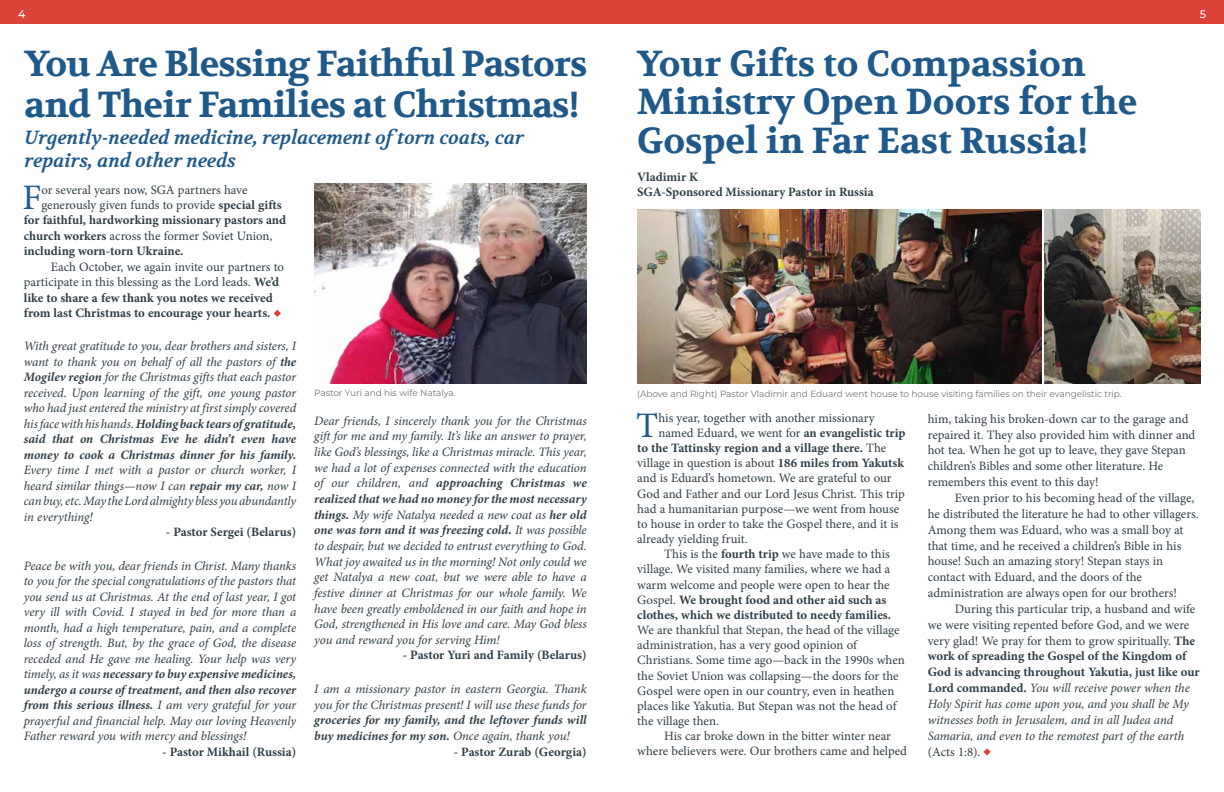
<style>
.page{position:relative;width:1224px;height:792px;background:#fff}
.page>*{position:absolute;margin:0;border:0;box-sizing:border-box;transform-origin:0 0}
.t1{font:700 36px/38.5px "Volkhov";letter-spacing:-.015em;color:#1e5989}
.t2{font:35.9px "Minion Pro";color:#1e5a8a}
.t3{font:italic 700 19px/22.8px "Volkhov";color:#1e5989}
.t4{font:italic 12.8px/15.5px "Minion Pro";letter-spacing:-.01em;color:#303d45;text-align:justify}
.t5{font:12.8px/15.8px "Minion Pro";letter-spacing:-.005em;color:#303d45}
.t6{font:700 12.8px/15.5px "Minion Pro";color:#303d45}
.t7{font:italic 700 12.8px/15.7px "Minion Pro";letter-spacing:-.005em;color:#303d45}
.t8{font:700 12.8px/15px "Minion Pro";color:#2f3e45}
.t9{font:500 11px "Montserrat";color:#fff}
.t10{font:9px "Montserrat";letter-spacing:-.01em;color:#6f747a}
.s1{font-weight:700}
.s2{font-weight:400}
.s3{font-style:normal}
.s4{font-weight:700;font-style:normal}
</style>
<div class="page">
<svg style="left:274px;top:310px;width:7px;height:7px"></svg>
<div style="left:0;top:0;width:1224px;height:23px;background:#dc4338"></div>
<svg style="left:983px;top:748px;width:8px;height:8px"></svg>
<img style="left:637px;top:209px;width:404px;height:175px">
<img style="left:1045px;top:209px;width:155px;height:175px">
<img style="left:314px;top:184px;width:273px;height:200px">
<p class="t9" style="left:18px;top:6px;width:9px">4</p>
<p class="t9" style="left:1200px;top:6px;width:8px">5</p>
<h1 class="t1" style="left:25px;top:44px;width:564px;line-height:41px">You Are Blessing Faithful Pastors and Their Families at Christmas!</h1>
<h3 class="t3" style="left:25px;top:127px;width:501px">Urgently-needed medicine, replacement oftorn coats, car repairs, and other needs</h3>
<h1 class="t1" style="left:637px;top:46px;width:502px">Your Gifts to Compassion<br>Ministry Open Doors for the<br>Gospel in Far East Russia!</h1>
<p class="t8" style="left:637px;top:170px;width:238px">Vladimir K<br>SGA-Sponsored Missionary Pastor in Russia</p>
<h2 class="t2" style="left:22px;top:173px;width:20px">F</h2>
<p class="t5" style="left:41px;top:182px;width:208px">or several years now, SGA partners have</p>
<p class="t5" style="left:41px;top:197px;width:242px">generously given funds to provide <span class="s1">special gifts</span></p>
<p class="t6" style="left:24px;top:212px;width:264px">for faithful, hardworking missionary pastors and</p>
<p class="t5" style="left:24px;top:228px;width:250px"><span class="s1">church workers</span> across the former Soviet Union,</p>
<p class="t6" style="left:24px;top:243px;width:161px">including worn-torn Ukraine.</p>
<p class="t6" style="left:24px;top:259px;width:262px;text-indent:27px"><span class="s2">Each October, we again invite our partners to participate in this blessing as the Lord leads.</span> We’d like to share a few thank you notes we received from last Christmas to encourage your hearts.</p>
<p class="t4" style="left:24px;top:339px;width:274px">With great gratitude to you, dear brothers and sisters, I want to thank you on behalf of all the pastors of <span class="s1">the Mogilev region</span> for the Christmas gifts that each pastor received. Upon learning of the gift, one young pastor who had just entered the ministry at first simply covered his face with his hands. <span class="s1">Holding back tears of gratitude, said that on Christmas Eve he didn’t even have money to cook a Christmas dinner for his family.</span></p>
<p class="t4" style="left:24px;top:463px;width:274px">Every time I met with a pastor or church worker, I heard similar things—now I can <span class="s1">repair my car,</span> now I can buy, etc. May the Lord almighty bless you abundantly in everything!</p>
<p class="t6" style="left:166px;top:524px;width:132px">- Pastor Sergei (Belarus)</p>
<p class="t4" style="left:24px;top:558px;width:274px">Peace be with you, dear friends in Christ. Many thanks to you for the special congratulations of the pastors that you send us at Christmas. At the end of last year, I got very ill with Covid. I stayed in bed for more than a month, had a high temperature, pain, and a complete loss of strength. But, by the grace of God, the disease receded and He gave me healing. Your help was very timely, as it was <span class="s1">necessary to buy expensive medicines, undergo a course of treatment, and then also recover from this serious illness.</span> I am very grateful for your prayerful and financial help. May our loving Heavenly Father reward you with mercy and blessings!</p>
<p class="t6" style="left:162px;top:744px;width:135px">- Pastor Mikhail (Russia)</p>
<p class="t10" style="left:314px;top:386px;width:143px">Pastor Yuri and his wife Natalya.</p>
<p class="t10" style="left:637px;top:387px;width:486px">(Above and Right) Pastor Vladimir and Eduard went house to house visiting families on their evangelistic trip.</p>
<h2 class="t2" style="left:636px;top:401px;width:24px">T</h2>
<p class="t5" style="left:658px;top:410px;width:218px">his year, together with another missionary</p>
<p class="t5" style="left:928px;top:411px;width:269px">him, taking his broken-down car to the garage and repaired it. They also provided him with dinner and hot tea. When he got up to leave, they gave Stepan children’s Bibles and some other literature. He remembers this event to this day!</p>
<p class="t5" style="left:928px;top:490px;width:272px;text-indent:27px">Even prior to his becoming head of the village, he distributed the literature he had to other villagers.<br>Among them was Eduard, who was a small boy at that time, and he received a children’s Bible in his house! Such an amazing story! Stepan stays in contact with Eduard, and the doors of the administration are always open for our brothers!</p>
<p class="t4" style="left:928px;top:601px;width:273px;line-height:15.8px;text-align:left;text-indent:27px"><span class="s3">During this particular trip, a husband and wife we were visiting repented before God, and we were very glad! We pray for them to grow spiritually.</span> <span class="s4">The work of spreading the Gospel of the Kingdom of God is advancing throughout Yakutia, just like our Lord commanded.</span> You will receive power when the Holy Spirit has come upon you, and you shall be My witnesses both in Jerusalem, and in all Judea and Samaria, and even to the remotest part of the earth</p>
<p class="t5" style="left:928px;top:744px;width:54px">(Acts 1:8).</p>
<p class="t4" style="left:314px;top:413px;width:274px">Dear friends, I sincerely thank you for the Christmas gift for me and my family. It’s like an answer to prayer, like God’s blessings, like a Christmas miracle. This year, we had a lot of expenses connected with the education of our children, and <span class="s1">approaching Christmas we realized that we had no money for the most necessary things.</span> My wife Natalya needed a new coat as <span class="s1">her old one was torn and it was freezing cold.</span> It was possible to despair, but we decided to entrust everything to God.<br>What joy awaited us in the morning! Not only could we get Natalya a new coat, but we were able to have a festive dinner at Christmas for our whole family. We have been greatly emboldened in our faith and hope in God, strengthened in His love and care. May God bless you and reward you for serving Him!</p>
<p class="t6" style="left:403px;top:647px;width:185px">- Pastor Yuri and Family (Belarus)</p>
<p class="t4" style="left:314px;top:681px;width:274px">I am a missionary pastor in eastern Georgia. Thank you for the Christmas present! I will use these funds for</p>
<p class="t7" style="left:314px;top:712px;width:274px">groceries for my family, and the leftover funds will buy medicines for my son. <span class="s2">Once again, thank you!</span></p>
<p class="t6" style="left:454px;top:744px;width:134px">- Pastor Zurab (Georgia)</p>
<p class="t5" style="left:658px;top:425px;width:249px">named Eduard, we went for <span class="s1">an evangelistic trip</span></p>
<p class="t6" style="left:637px;top:440px;width:251px">to the Tattinsky region and a village there. <span class="s2">The</span></p>
<p class="t5" style="left:637px;top:455px;width:268px">village in question is about <span class="s1">186 miles from Yakutsk</span></p>
<p class="t5" style="left:637px;top:471px;width:256px">and is Eduard’s hometown. We are grateful to our</p>
<p class="t5" style="left:637px;top:486px;width:269px">God and Father and our Lord Jesus Christ. This trip</p>
<p class="t5" style="left:637px;top:501px;width:263px">had a humanitarian purpose—we went from house</p>
<p class="t5" style="left:637px;top:516px;width:263px">to house in order to take the Gospel there, and it is</p>
<p class="t5" style="left:637px;top:531px;width:112px">already yielding fruit.</p>
<p class="t5" style="left:664px;top:546px;width:227px">This is the <span class="s1">fourth trip</span> we have made to this</p>
<p class="t5" style="left:637px;top:562px;width:254px">village. We visited many families, where we had a</p>
<p class="t5" style="left:637px;top:577px;width:254px">warm welcome and people were open to hear the</p>
<p class="t6" style="left:637px;top:592px;width:251px"><span class="s2">Gospel.</span> We brought food and other aid such as</p>
<p class="t6" style="left:637px;top:607px;width:255px">clothes, which we distributed to needy families.</p>
<p class="t5" style="left:637px;top:622px;width:269px;line-height:15.2px">We are thankful that Stepan, the head of the village administration, has a very good opinion of Christians. Some time ago—back in the 1990s when the Soviet Union was collapsing—the doors for the Gospel were open in our country, even in heathen places like Yakutia. But Stepan was not the head of the village then.</p>
<p class="t5" style="left:637px;top:729px;width:271px;line-height:15.2px;text-indent:27px">His car broke down in the bitter winter near where believers were. Our brothers came and helped</p>
</div>
